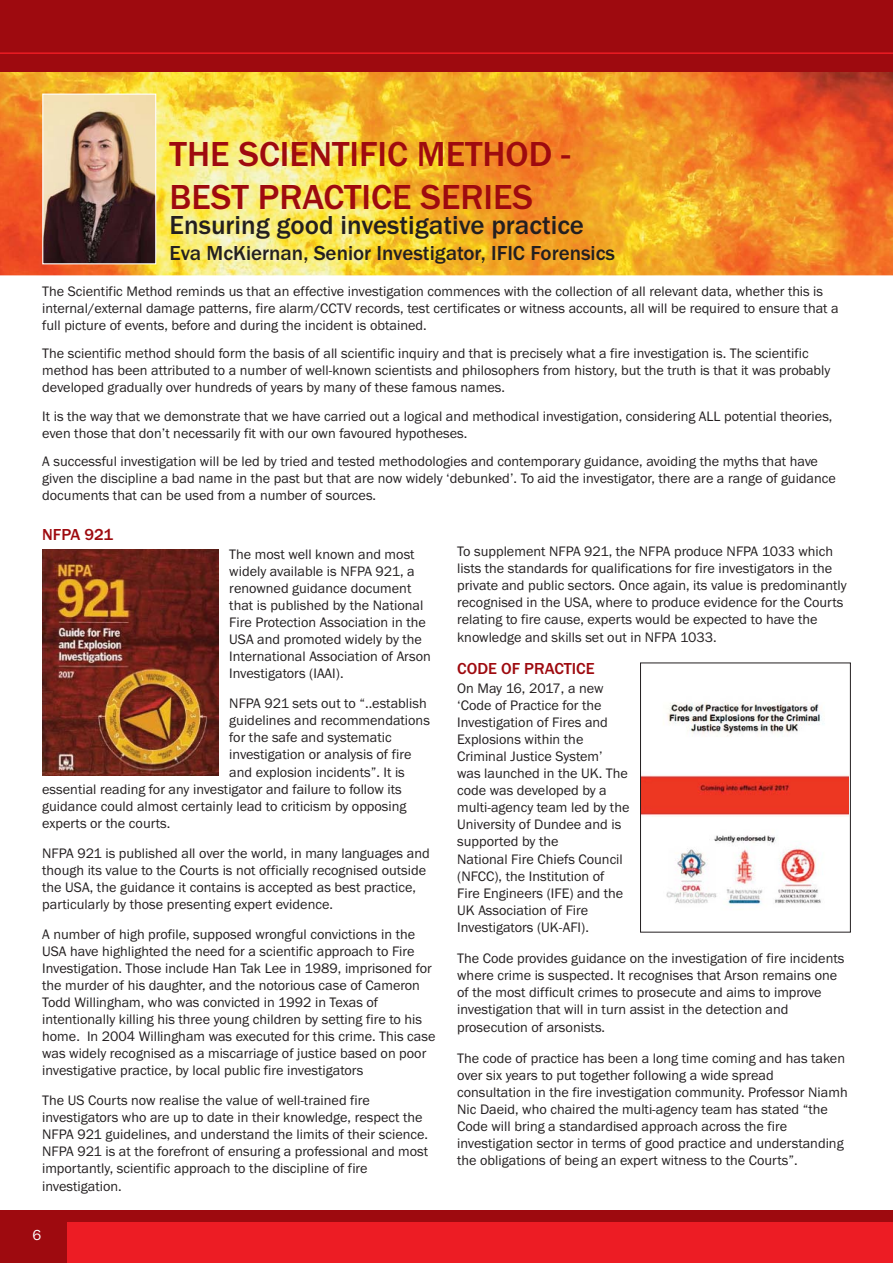
<style>
.page{position:relative;width:893px;height:1263px;background:#fff}
.page>*{position:absolute;margin:0;border:0;box-sizing:border-box;transform-origin:0 0}
.t1{font:500 36px/43.2px "Franklin Gothic";color:#9e0a0f}
.t2{font:500 27px "Franklin Gothic";color:#231f20}
.t3{font:500 21px "Franklin Gothic";color:#231f20}
.t4{font:500 16.5px "Franklin Gothic";color:#9e0a0f}
.t5{font:15px "Franklin Gothic";color:#fff}
.t6{font:14.25px/17.1px "Franklin Gothic";color:#231f20}
</style>
<div class="page">
<img style="left:0;top:72px;width:893px;height:203px">
<div style="left:0;top:1217px;width:893px;height:46px;background:#ed1c24"></div>
<div style="left:0;top:1210px;width:893px;height:11px;background:#9e0a0f"></div>
<div style="left:0;top:1216px;width:67px;height:47px;background:#9e0a0f"></div>
<div style="left:0;top:0;width:893px;height:72px;background:#9e0a0f"></div>
<hr style="left:0;top:52px;width:893px;height:2px;background:#ed1c24">
<img style="left:44px;top:96px;width:110px;height:166px">
<div style="left:42px;top:94px;width:114px;height:170px;border:1px solid #fff"></div>
<img style="left:42px;top:550px;width:177px;height:225px">
<img style="left:642px;top:702px;width:207px;height:204px">
<div style="left:640px;top:662px;width:211px;height:270px;border:1px solid #231f20"></div>
<h1 class="t1" style="left:170px;top:135px;width:402px">THE SCIENTIFIC METHOD -<br>BEST PRACTICE SERIES</h1>
<h2 class="t2" style="left:170px;top:216px;width:416px">Ensuring good investigative practice</h2>
<h3 class="t3" style="left:170px;top:246px;width:447px">Eva McKiernan, Senior Investigator, IFIC Forensics</h3>
<p class="t6" style="left:42px;top:284px;width:798px">The Scientific Method reminds us that an effective investigation commences with the collection of all relevant data, whether this is internal/external damage patterns, fire alarm/CCTV records, test certificates or witness accounts, all will be required to ensure that a full picture of events, before and during the incident is obtained.</p>
<p class="t6" style="left:42px;top:346px;width:790px">The scientific method should form the basis of all scientific inquiry and that is precisely what a fire investigation is. The scientific method has been attributed to a number of well-known scientists and philosophers from history, but the truth is that it was probably developed gradually over hundreds of years by many of these famous names.</p>
<p class="t6" style="left:42px;top:408px;width:792px">It is the way that we demonstrate that we have carried out a logical and methodical investigation, considering ALL potential theories, even those that don’t necessarily fit with our own favoured hypotheses.</p>
<p class="t6" style="left:42px;top:454px;width:795px">A successful investigation will be led by tried and tested methodologies and contemporary guidance, avoiding the myths that have given the discipline a bad name in the past but that are now widely ‘debunked’. To aid the investigator, there are a range of guidance documents that can be used from a number of sources.</p>
<p class="t4" style="left:42px;top:529px;width:72px">NFPA 921</p>
<p class="t6" style="left:229px;top:547px;width:203px">The most well known and most widely available is NFPA 921, a renowned guidance document that is published by the National<br>Fire Protection Association in the<br>USA and promoted widely by the<br>International Association of Arson<br>Investigators (IAAI).</p>
<p class="t6" style="left:229px;top:696px;width:199px">NFPA 921 sets out to “..establish</p>
<p class="t6" style="left:229px;top:713px;width:202px">guidelines and recommendations</p>
<p class="t6" style="left:229px;top:730px;width:164px">for the safe and systematic</p>
<p class="t6" style="left:229px;top:747px;width:184px">investigation or analysis of fire</p>
<p class="t6" style="left:229px;top:764px;width:177px">and explosion incidents”. It is</p>
<p class="t6" style="left:42px;top:782px;width:361px">essential reading for any investigator and failure to follow its</p>
<p class="t6" style="left:42px;top:799px;width:366px">guidance could almost certainly lead to criticism by opposing</p>
<p class="t6" style="left:42px;top:816px;width:130px">experts or the courts.</p>
<p class="t6" style="left:42px;top:845px;width:389px">NFPA 921 is published all over the world, in many languages and though its value to the Courts is not officially recognised outside the USA, the guidance it contains is accepted as best practice, particularly by those presenting expert evidence.</p>
<p class="t6" style="left:42px;top:926px;width:395px">A number of high profile, supposed wrongful convictions in the USA have highlighted the need for a scientific approach to Fire Investigation. Those include Han Tak Lee in 1989, imprisoned for the murder of his daughter, and the notorious case of Cameron Todd Willingham, who was convicted in 1992 in Texas of intentionally killing his three young children by setting fire to his home. In 2004 Willingham was executed for this crime. This case was widely recognised as a miscarriage of justice based on poor investigative practice, by local public fire investigators</p>
<p class="t6" style="left:42px;top:1093px;width:388px">The US Courts now realise the value of well-trained fire investigators who are up to date in their knowledge, respect the NFPA 921 guidelines, and understand the limits of their science.<br>NFPA 921 is at the forefront of ensuring a professional and most importantly, scientific approach to the discipline of fire investigation.</p>
<p class="t5" style="left:33px;top:1230px;width:10px">6</p>
<p class="t6" style="left:457px;top:544px;width:391px">To supplement NFPA 921, the NFPA produce NFPA 1033 which lists the standards for qualifications for fire investigators in the private and public sectors. Once again, its value is predominantly recognised in the USA, where to produce evidence for the Courts relating to fire cause, experts would be expected to have the knowledge and skills set out in NFPA 1033.</p>
<p class="t4" style="left:457px;top:663px;width:139px">CODE OF PRACTICE</p>
<p class="t6" style="left:457px;top:680px;width:174px">On May 16, 2017, a new ‘Code of Practice for the<br>Investigation of Fires and<br>Explosions within the<br>Criminal Justice System’ was launched in the UK. The code was developed by a multi-agency team led by the<br>University of Dundee and is supported by the<br>National Fire Chiefs Council (NFCC), the Institution of<br>Fire Engineers (IFE) and the<br>UK Association of Fire<br>Investigators (UK-AFI).</p>
<p class="t6" style="left:457px;top:951px;width:389px">The Code provides guidance on the investigation of fire incidents where crime is suspected. It recognises that Arson remains one of the most difficult crimes to prosecute and aims to improve investigation that will in turn assist in the detection and prosecution of arsonists.</p>
<p class="t6" style="left:457px;top:1051px;width:392px">The code of practice has been a long time coming and has taken over six years to put together following a wide spread consultation in the fire investigation community. Professor Niamh Nic Daeid, who chaired the multi-agency team has stated “the Code will bring a standardised approach across the fire investigation sector in terms of good practice and understanding the obligations of being an expert witness to the Courts”.</p>
</div>
